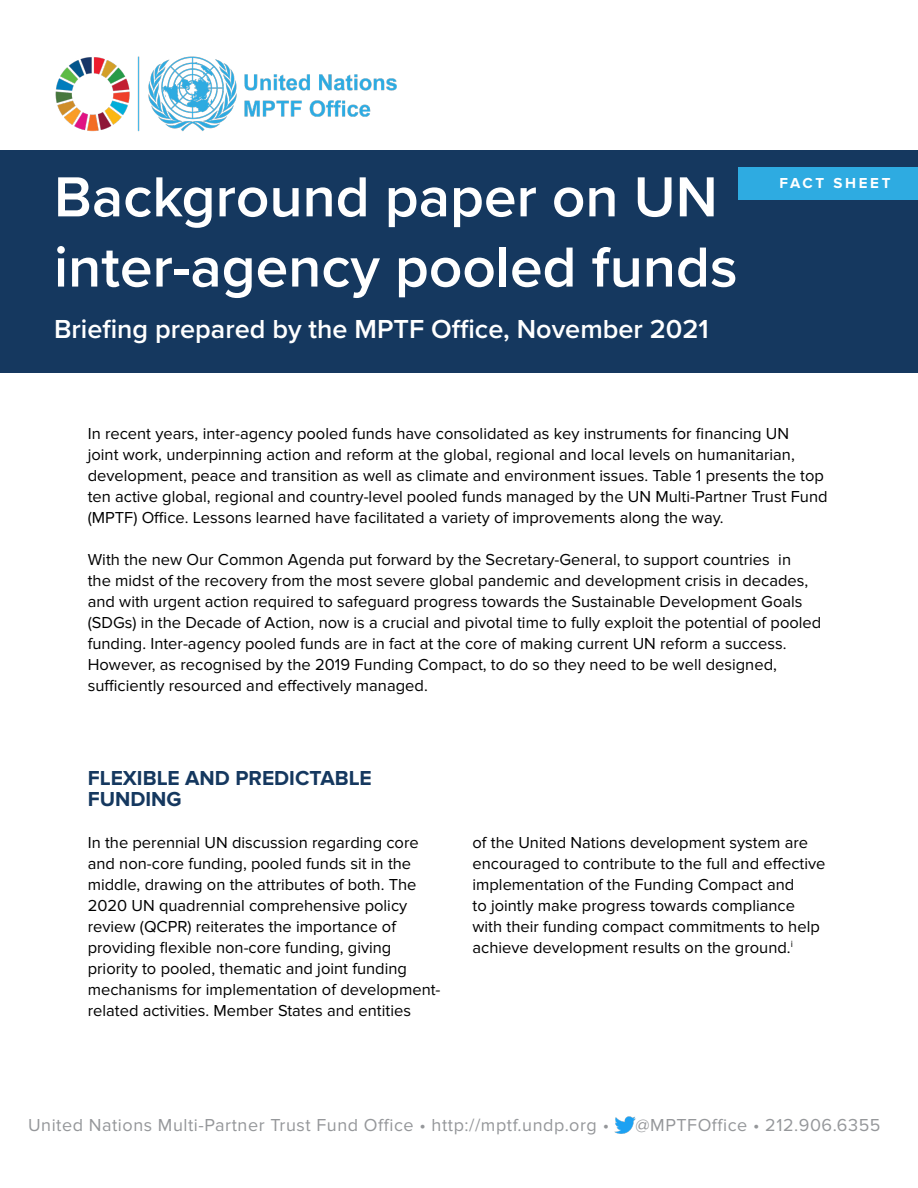
<style>
.page{position:relative;width:918px;height:1188px;background:#fff}
.page>*{position:absolute;margin:0;border:0;box-sizing:border-box;transform-origin:0 0}
.t1{font:600 58.5px/70.2px "Proxima Nova";color:#fff}
.t2{font:600 27px "Proxima Nova";color:#fff}
.t3{font:700 21px/21px "Proxima Nova";color:#15385f}
.t4{font:18px "Proxima Nova";letter-spacing:.03em;color:#95979a}
.t5{font:16.5px/21px "Proxima Nova";color:#000}
.t6{font:700 15px "Proxima Nova";letter-spacing:.18em;color:#fff}
</style>
<div class="page">
<img style="left:614px;top:1116px;width:22px;height:18px">
<div style="left:0;top:150px;width:918px;height:222px;background:#15385f"></div>
<div style="left:739px;top:168px;width:179px;height:32px;background:#2eabe1"></div>
<img style="left:55px;top:56px;width:341px;height:76px">
<h1 class="t1" style="left:54px;top:160px;width:685px">Background paper on UN inter-agency pooled funds</h1>
<h2 class="t2" style="left:54px;top:308px;width:656px">Briefing prepared by the MPTF Office, November 2021</h2>
<p class="t6" style="left:779px;top:174px;width:113px">FACT SHEET</p>
<p class="t5" style="left:88px;top:423px;width:741px">In recent years, inter-agency pooled funds have consolidated as key instruments for financing UN<br>joint work, underpinning action and reform at the global, regional and local levels on humanitarian, development, peace and transition as well as climate and environment issues. Table 1 presents the top ten active global, regional and country-level pooled funds managed by the UN Multi-Partner Trust Fund (MPTF) Office. Lessons learned have facilitated a variety of improvements along the way.</p>
<p class="t5" style="left:88px;top:549px;width:735px">With the new Our Common Agenda put forward by the Secretary-General, to support countries in<br>the midst of the recovery from the most severe global pandemic and development crisis in decades, and with urgent action required to safeguard progress towards the Sustainable Development Goals (SDGs) in the Decade of Action, now is a crucial and pivotal time to fully exploit the potential of pooled funding. Inter-agency pooled funds are in fact at the core of making current UN reform a success.<br>However, as recognised by the 2019 Funding Compact, to do so they need to be well designed, sufficiently resourced and effectively managed.</p>
<p class="t3" style="left:88px;top:768px;width:286px">FLEXIBLE AND PREDICTABLE<br>FUNDING</p>
<p class="t5" style="left:88px;top:832px;width:354px">In the perennial UN discussion regarding core and non-core funding, pooled funds sit in the middle, drawing on the attributes of both. The 2020 UN quadrennial comprehensive policy review (QCPR) reiterates the importance of providing flexible non-core funding, giving priority to pooled, thematic and joint funding mechanisms for implementation of development&shy;related activities. Member States and entities</p>
<p class="t5" style="left:472px;top:832px;width:355px">of the United Nations development system are encouraged to contribute to the full and effective implementation of the Funding Compact and<br>to jointly make progress towards compliance with their funding compact commitments to help achieve development results on the ground.<sup>i</sup></p>
<p class="t4" style="left:28px;top:1114px;width:583px">United Nations Multi-Partner Trust Fund Office • http://mptf.undp.org •</p>
<p class="t4" style="left:636px;top:1114px;width:246px">@MPTFOffice • 212.906.6355</p>
</div>
